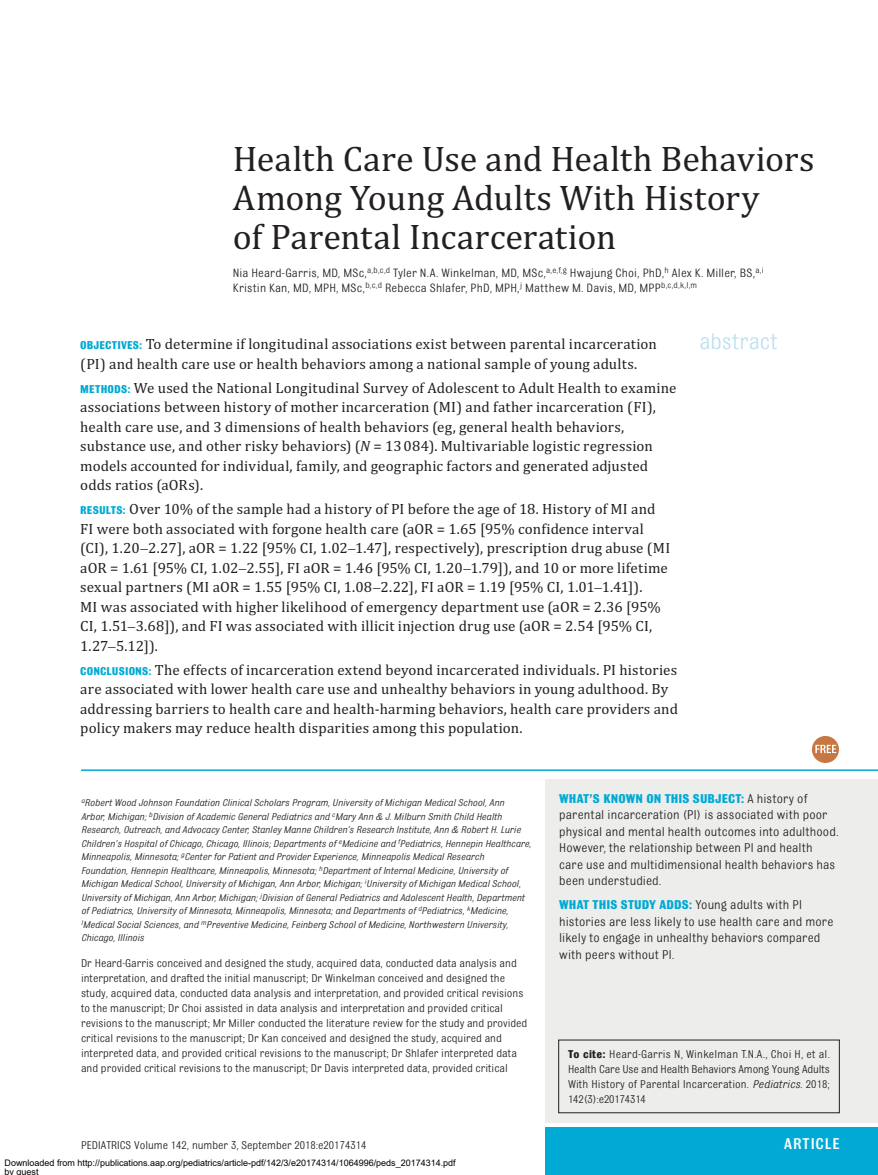
<style>
.page{position:relative;width:878px;height:1175px;background:#fff}
.page>*{position:absolute;margin:0;border:0;box-sizing:border-box;transform-origin:0 0}
.t1{font:36px/39px "Cambria";letter-spacing:-.005em;color:#231f20}
.t2{font:24px "Bulldog Std";color:#bedfef}
.t3{font:16.5px "Bulldog Medium Std";letter-spacing:.055em;color:#fff}
.t4{font:15px/19.5px "Cambria";letter-spacing:.01em;color:#231f20}
.t5{font:13.5px/16.5px "Bulldog Std";letter-spacing:.01em;color:#231f20}
.t6{font:12.75px/15px "Bulldog Std";letter-spacing:.01em;color:#231f20}
.t7{font:12px/15px "Bulldog Std";color:#231f20}
.t8{font:italic 10.5px/13.5px "Bulldog Std";color:#231f20}
.t9{font:9px/9px "Arial";color:#000}
.s1{font-family:"Bulldog Std";font-weight:700;font-size:12px;color:#00aad4}
.s2{font-style:italic}
.s3{font-family:"STIX General"}
.s4{font-weight:700;color:#00aad4}
.s5{font-weight:700}
</style>
<div class="page">
<div style="left:545px;top:1127px;width:333px;height:47px;background:#00aad4"></div>
<svg style="left:811px;top:736px;width:27px;height:27px"></svg>
<svg style="left:815px;top:745px;width:21px;height:8px"></svg>
<div style="left:545px;top:779px;width:333px;height:343px;background:#ededec"></div>
<hr style="left:81px;top:769px;width:797px;height:2px;background:#00aad4">
<div style="left:558px;top:1039px;width:281px;height:74px;border:1px solid #231f20"></div>
<h1 class="t1" style="left:233px;top:139px;width:583px">Health Care Use and Health Behaviors<br>Among Young Adults With History<br>of Parental Incarceration</h1>
<p class="t6" style="left:233px;top:266px;width:532px">Nia Heard-Garris, MD, MSc,<sup>a,b,c,d</sup> Tyler N.A. Winkelman, MD, MSc,<sup>a,e,f,g</sup> Hwajung Choi, PhD,<sup>h</sup> Alex K. Miller, BS,<sup>a,i<br></sup>Kristin Kan, MD, MPH, MSc,<sup>b,c,d</sup> Rebecca Shlafer, PhD, MPH,<sup>j</sup> Matthew M. Davis, MD, MPP<sup>b,c,d,k,l,m</sup></p>
<p class="t4" style="left:80px;top:334px;width:578px"><span class="s1">OBJECTIVES:</span> To determine if longitudinal associations exist between parental incarceration (PI) and health care use or health behaviors among a national sample of young adults.</p>
<p class="t4" style="left:80px;top:378px;width:597px"><span class="s1">METHODS:</span> We used the National Longitudinal Survey of Adolescent to Adult Health to examine associations between history of mother incarceration (MI) and father incarceration (FI), health care use, and 3 dimensions of health behaviors (eg, general health behaviors, substance use, and other risky behaviors) (<span class="s2">N</span> = 13084). Multivariable logistic regression models accounted for individual, family, and geographic factors and generated adjusted odds ratios (aORs).</p>
<p class="t4" style="left:80px;top:499px;width:591px"><span class="s1">RESULTS:</span> Over 10% of the sample had a history of PI before the age of 18. History of MI and FI were both associated with forgone health care (aOR = 1.65 [95% confidence interval (CI), 1.20<span class="s3">–</span>2.27], aOR = 1.22 [95% CI, 1.02<span class="s3">–</span>1.47], respectively), prescription drug abuse (MI aOR = 1.61 [95% CI, 1.02<span class="s3">–</span>2.55], FI aOR = 1.46 [95% CI, 1.20<span class="s3">–</span>1.79]), and 10 or more lifetime sexual partners (MI aOR = 1.55 [95% CI, 1.08<span class="s3">–</span>2.22], FI aOR = 1.19 [95% CI, 1.01<span class="s3">–</span>1.41]).<br>MI was associated with higher likelihood of emergency department use (aOR = 2.36 [95% CI, 1.51<span class="s3">–</span>3.68]), and FI was associated with illicit injection drug use (aOR = 2.54 [95% CI, 1.27<span class="s3">–</span>5.12]).</p>
<p class="t4" style="left:80px;top:660px;width:599px"><span class="s1">CONCLUSIONS:</span> The effects of incarceration extend beyond incarcerated individuals. PI histories are associated with lower health care use and unhealthy behaviors in young adulthood. By addressing barriers to health care and health-harming behaviors, health care providers and policy makers may reduce health disparities among this population.</p>
<h2 class="t2" style="left:699px;top:329px;width:80px">abstract</h2>
<p class="t8" style="left:81px;top:796px;width:451px"><sup>a</sup>Robert Wood Johnson Foundation Clinical Scholars Program, University of Michigan Medical School, Ann<br>Arbor, Michigan; <sup>b</sup>Division of Academic General Pediatrics and <sup>c</sup>Mary Ann &amp; J. Milburn Smith Child Health Research, Outreach, and Advocacy Center, Stanley Manne Children’s Research Institute, Ann &amp; Robert H. Lurie Children’s Hospital of Chicago, Chicago, Illinois; Departments of <sup>e</sup>Medicine and <sup>f</sup>Pediatrics, Hennepin Healthcare, Minneapolis, Minnesota; <sup>g</sup>Center for Patient and Provider Experience, Minneapolis Medical Research Foundation, Hennepin Healthcare, Minneapolis, Minnesota; <sup>h</sup>Department of Internal Medicine, University of Michigan Medical School, University of Michigan, Ann Arbor, Michigan; <sup>i</sup>University of Michigan Medical School, University of Michigan, Ann Arbor, Michigan; <sup>j</sup>Division of General Pediatrics and Adolescent Health, Department of Pediatrics, University of Minnesota, Minneapolis, Minnesota; and Departments of <sup>d</sup>Pediatrics, <sup>k</sup>Medicine, <sup>l</sup>Medical Social Sciences, and <sup>m</sup>Preventive Medicine, Feinberg School of Medicine, Northwestern University, Chicago, Illinois</p>
<p class="t7" style="left:81px;top:956px;width:448px">Dr Heard-Garris conceived and designed the study, acquired data, conducted data analysis and interpretation, and drafted the initial manuscript; Dr Winkelman conceived and designed the study, acquired data, conducted data analysis and interpretation, and provided critical revisions to the manuscript; Dr Choi assisted in data analysis and interpretation and provided critical revisions to the manuscript; Mr Miller conducted the literature review for the study and provided critical revisions to the manuscript; Dr Kan conceived and designed the study, acquired and interpreted data, and provided critical revisions to the manuscript; Dr Shlafer interpreted data and provided critical revisions to the manuscript; Dr Davis interpreted data, provided critical</p>
<p class="t7" style="left:81px;top:1138px;width:287px">PEDIATRICS Volume 142, number 3, September 2018:e20174314</p>
<p class="t9" style="left:4px;top:1159px;width:453px">Downloaded from http://publications.aap.org/pediatrics/article-pdf/142/3/e20174314/1064996/peds_20174314.pdf by guest</p>
<p class="t5" style="left:559px;top:790px;width:281px"><span class="s4">WHAT’S KNOWN ON THIS SUBJECT:</span> A history of parental incarceration (PI) is associated with poor physical and mental health outcomes into adulthood.<br>However, the relationship between PI and health care use and multidimensional health behaviors has been understudied.</p>
<p class="t5" style="left:559px;top:897px;width:276px"><span class="s4">WHAT THIS STUDY ADDS:</span> Young adults with PI histories are less likely to use health care and more likely to engage in unhealthy behaviors compared with peers without PI.</p>
<p class="t7" style="left:568px;top:1047px;width:263px;text-align:justify"><span class="s5">To cite:</span> Heard-Garris N, Winkelman T.N.A., Choi H, et al.<br>Health Care Use and Health Behaviors Among Young Adults With History of Parental Incarceration. <span class="s2">Pediatrics.</span> 2018; 142(3):e20174314</p>
<p class="t3" style="left:784px;top:1135px;width:57px">ARTICLE</p>
</div>
